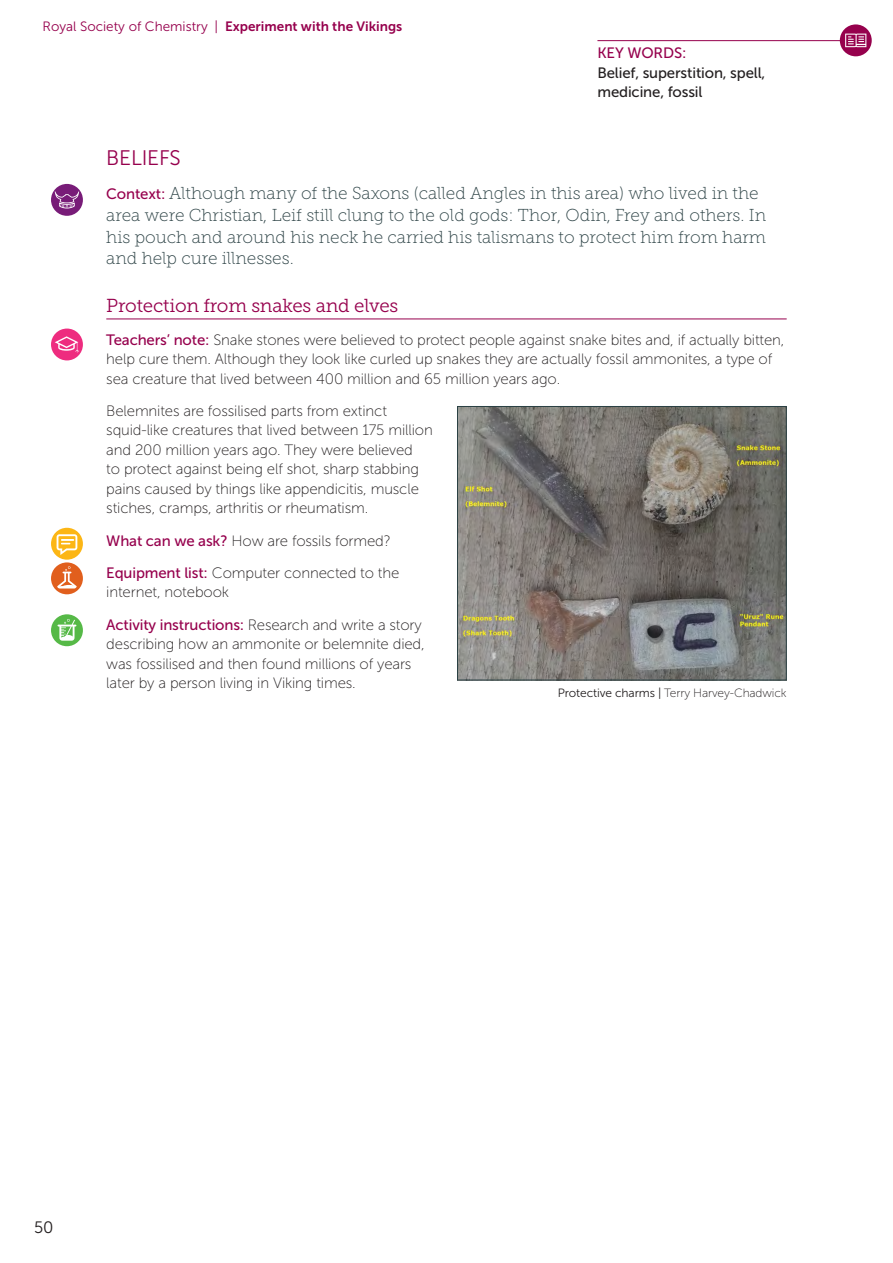
<style>
.page{position:relative;width:893px;height:1263px;background:#fff}
.page>*{position:absolute;margin:0;border:0;box-sizing:border-box;transform-origin:0 0}
.Section_Header{font:21px "Museo Sans 300";letter-spacing:-.01em;color:#96014d}
.Experiment_Header{font:18.75px "Museo Slab 300";letter-spacing:-.01em;color:#96014d}
.Leif_Text{font:17.25px/21.8px "Museo Slab 100";color:#2b4144}
.t1{font:16.5px "Museo Sans 300";color:#231f20}
.Body_Copy{font:15px/19.5px "Museo Sans 100";letter-spacing:-.01em;color:#231f20}
.Body_Copy-2{font:15px/19.5px "Museo Sans 500";letter-spacing:-.01em;color:#231f20}
.t2{font:13.5px "Museo Sans 300";color:#96014d}
.Body_Copy-3{font:12px "Museo Sans 100";letter-spacing:-.01em;color:#231f20}
.s1{font-family:"Museo Sans 700"}
.s2{color:#96014d}
.s3{font-family:"Museo Sans 500";font-size:15px;color:#96014d}
.s4{font-family:"Museo Sans 500";color:#96014d}
.s5{font-family:"Museo Sans 300"}
</style>
<div class="page">
<hr style="left:597px;top:40px;width:259px;height:1px;background:#96014d">
<svg style="left:840px;top:24px;width:32px;height:32px"></svg>
<svg style="left:845px;top:34px;width:21px;height:13px"></svg>
<hr style="left:106px;top:319px;width:681px;height:1px;background:#96014d">
<img style="left:459px;top:408px;width:326px;height:270px">
<div style="left:457px;top:406px;width:330px;height:274px;border:1px solid #2b4144"></div>
<div style="left:51px;top:184px;width:32px;height:32px;background:#781c78;border-radius:50%"></div>
<svg style="left:55px;top:191px;width:24px;height:17px"></svg>
<div style="left:51px;top:329px;width:32px;height:31px;background:#ee2c7f;border-radius:50%"></div>
<svg style="left:55px;top:336px;width:24px;height:17px"></svg>
<svg style="left:51px;top:528px;width:32px;height:32px"></svg>
<svg style="left:57px;top:534px;width:20px;height:21px"></svg>
<svg style="left:51px;top:562px;width:32px;height:32px"></svg>
<svg style="left:57px;top:566px;width:20px;height:22px"></svg>
<div style="left:51px;top:614px;width:32px;height:32px;background:#56b947;border-radius:50%"></div>
<svg style="left:58px;top:619px;width:18px;height:22px"></svg>
<p class="t2" style="left:43px;top:19px;width:361px">Royal Society of Chemistry | <span class="s1">Experiment with the Vikings</span></p>
<p class="Body_Copy-2" style="left:597px;top:43px;width:169px"><span class="s2">KEY WORDS:<br></span>Belief, superstition, spell, medicine, fossil</p>
<p class="Section_Header" style="left:106px;top:146px;width:76px">BELIEFS</p>
<p class="Leif_Text" style="left:106px;top:182px;width:661px"><span class="s3">Context:</span> Although many of the Saxons (called Angles in this area) who lived in the area were Christian, Leif still clung to the old gods: Thor, Odin, Frey and others. In his pouch and around his neck he carried his talismans to protect him from harm and help cure illnesses.</p>
<p class="Experiment_Header" style="left:106px;top:296px;width:294px">Protection from snakes and elves</p>
<p class="Body_Copy" style="left:106px;top:330px;width:680px"><span class="s4">Teachers’ note:</span> Snake stones were believed to protect people against snake bites and, if actually bitten, help cure them. Although they look like curled up snakes they are actually fossil ammonites, a type of sea creature that lived between 400 million and 65 million years ago.</p>
<p class="Body_Copy" style="left:106px;top:401px;width:328px">Belemnites are fossilised parts from extinct squid-like creatures that lived between 175 million and 200 million years ago. They were believed<br>to protect against being elf shot, sharp stabbing pains caused by things like appendicitis, muscle stiches, cramps, arthritis or rheumatism.</p>
<p class="Body_Copy" style="left:106px;top:531px;width:286px"><span class="s4">What can we ask?</span> How are fossils formed?</p>
<p class="Body_Copy" style="left:106px;top:563px;width:295px"><span class="s4">Equipment list:</span> Computer connected to the internet, notebook</p>
<p class="Body_Copy" style="left:106px;top:615px;width:320px"><span class="s4">Activity instructions:</span> Research and write a story describing how an ammonite or belemnite died, was fossilised and then found millions of years later by a person living in Viking times.</p>
<p class="Body_Copy-3" style="left:558px;top:687px;width:230px"><span class="s5">Protective charms |</span> Terry Harvey-Chadwick</p>
<p class="t1" style="left:34px;top:1218px;width:21px">50</p>
</div>
